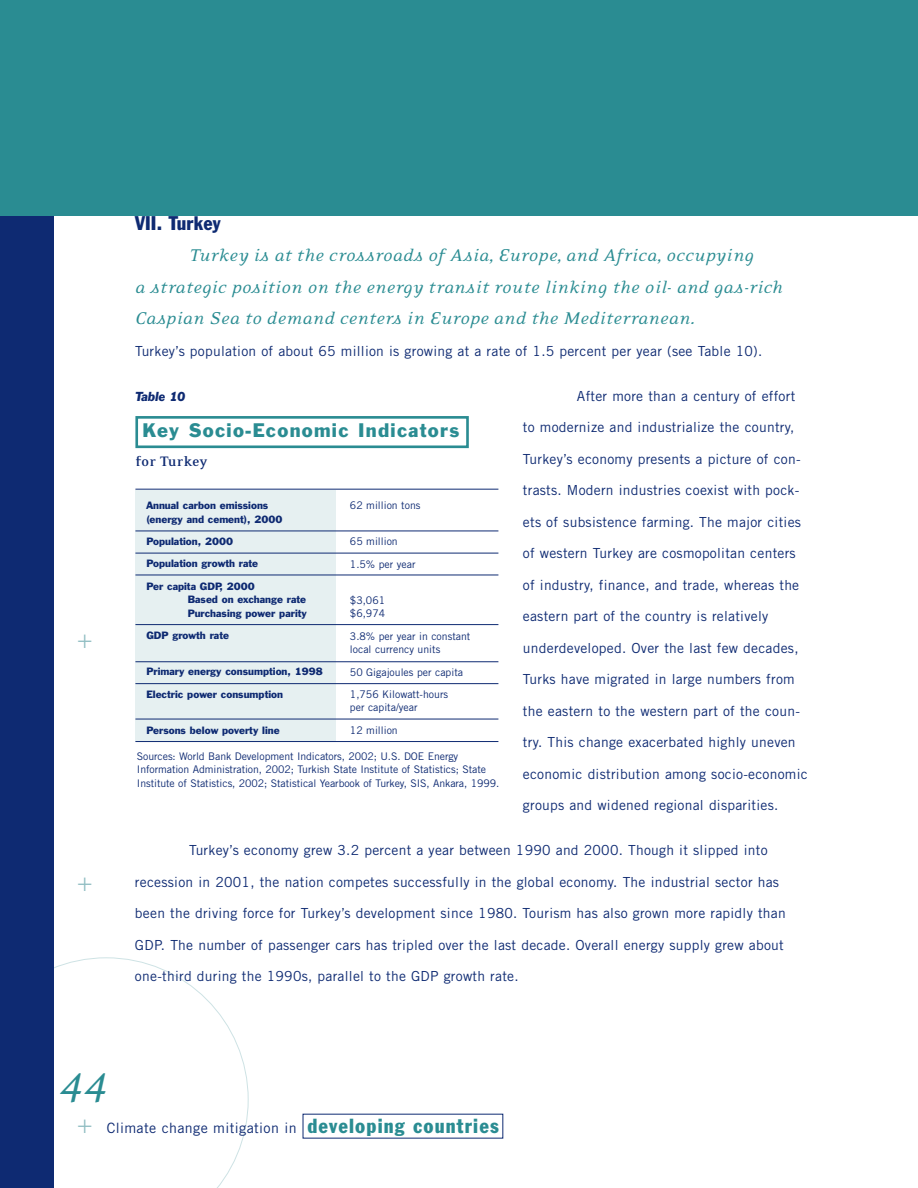
<style>
.page{position:relative;width:918px;height:1188px;background:#fff}
.page>*{position:absolute;margin:0;border:0;box-sizing:border-box;transform-origin:0 0}
.t1{font:italic 45px "Eidetic Serif";color:#2a8c92}
.t2{font:22.5px "Franklin Gothic IT Cby BT";color:#90bdc2}
.t3{font:italic 19.5px/31.5px "Eidetic Serif";letter-spacing:.015em;color:#2a8c92}
.t4{font:condensed 19.5px "Franklin Gothic BT";letter-spacing:.01em;color:#0e2a72}
.t5{font:18px "Franklin Gothic BT";letter-spacing:.07em;color:#2a8c92}
.t6{font:700 15.75px "Eidetic Serif";letter-spacing:-.025em;color:#0e2a72}
.t7{font:14.25px "Trade Gothic";letter-spacing:.025em;color:#0e2a72}
.t8{font:13.8px "Trade Gothic";letter-spacing:.02em;color:#0e2a72}
.t9{font:italic 12px "Franklin Gothic BT";color:#0e2a72}
.t10{font:10.5px/13.5px "Trade Gothic";letter-spacing:-.005em;color:#0e2a72}
.t11{font:9.75px/13.5px "Franklin Gothic BT";color:#0e2a72}
.s1{font-family:"Franklin Gothic BT";font-stretch:condensed;font-size:20.25px;color:#2a8c92}
</style>
<div class="page">
<svg style="left:54px;top:957px;width:195px;height:231px"></svg>
<div style="left:0;top:0;width:918px;height:216px;background:#2a8c92"></div>
<div style="left:0;top:216px;width:54px;height:972px;background:#0e2a72"></div>
<div style="left:135px;top:490px;width:201px;height:252px;background:#e6f0f1"></div>
<div style="left:135px;top:416px;width:334px;height:32px;border:3px solid #2a8c92"></div>
<hr style="left:135px;top:531px;width:363px;height:1px;background:#0e2a72">
<hr style="left:135px;top:489px;width:363px;height:1px;background:#0e2a72">
<hr style="left:135px;top:553px;width:363px;height:1px;background:#0e2a72">
<hr style="left:135px;top:575px;width:363px;height:1px;background:#0e2a72">
<hr style="left:135px;top:624px;width:363px;height:1px;background:#0e2a72">
<hr style="left:135px;top:661px;width:363px;height:1px;background:#0e2a72">
<hr style="left:135px;top:683px;width:363px;height:1px;background:#0e2a72">
<hr style="left:135px;top:719px;width:363px;height:1px;background:#0e2a72">
<hr style="left:135px;top:741px;width:363px;height:1px;background:#0e2a72">
<h2 class="t2" style="left:75px;top:632px;width:20px">+</h2>
<h2 class="t2" style="left:75px;top:875px;width:20px">+</h2>
<h3 class="t4" style="left:135px;top:216px;width:87px">VII. Turkey</h3>
<h3 class="t3" style="left:135px;top:242px;width:649px;text-indent:54px">Turkey is at the crossroads of Asia, Europe, and Africa, occupying<br>a strategic position on the energy transit route linking the oil- and gas-rich<br>Caspian Sea to demand centers in Europe and the Mediterranean.</h3>
<p class="t8" style="left:135px;top:346px;width:629px">Turkey’s population of about 65 million is growing at a rate of 1.5 percent per year (see Table 10).</p>
<p class="t8" style="left:577px;top:391px;width:220px">After more than a century of effort</p>
<p class="t8" style="left:523px;top:422px;width:273px">to modernize and industrialize the country,</p>
<p class="t8" style="left:523px;top:454px;width:279px">Turkey’s economy presents a picture of con-</p>
<p class="t8" style="left:523px;top:485px;width:278px">trasts. Modern industries coexist with pock-</p>
<p class="t8" style="left:523px;top:517px;width:280px">ets of subsistence farming. The major cities</p>
<p class="t8" style="left:523px;top:548px;width:274px">of western Turkey are cosmopolitan centers</p>
<p class="t8" style="left:523px;top:580px;width:278px">of industry, finance, and trade, whereas the</p>
<p class="t8" style="left:523px;top:611px;width:247px">eastern part of the country is relatively</p>
<p class="t8" style="left:523px;top:643px;width:277px">underdeveloped. Over the last few decades,</p>
<p class="t8" style="left:523px;top:674px;width:273px">Turks have migrated in large numbers from</p>
<p class="t8" style="left:523px;top:706px;width:279px">the eastern to the western part of the coun-</p>
<p class="t8" style="left:523px;top:737px;width:274px">try. This change exacerbated highly uneven</p>
<p class="t8" style="left:523px;top:769px;width:286px">economic distribution among socio-economic</p>
<p class="t8" style="left:523px;top:800px;width:257px">groups and widened regional disparities.</p>
<p class="t8" style="left:189px;top:845px;width:580px">Turkey’s economy grew 3.2 percent a year between 1990 and 2000. Though it slipped into</p>
<p class="t8" style="left:135px;top:877px;width:646px">recession in 2001, the nation competes successfully in the global economy. The industrial sector has</p>
<p class="t8" style="left:135px;top:908px;width:652px">been the driving force for Turkey’s development since 1980. Tourism has also grown more rapidly than</p>
<p class="t8" style="left:135px;top:940px;width:650px">GDP. The number of passenger cars has tripled over the last decade. Overall energy supply grew about</p>
<p class="t8" style="left:135px;top:971px;width:385px">one-third during the 1990s, parallel to the GDP growth rate.</p>
<p class="t9" style="left:135px;top:392px;width:51px">Table 10</p>
<h3 class="t5" style="left:143px;top:423px;width:318px">Key Socio-Economic Indicators</h3>
<p class="t6" style="left:135px;top:456px;width:74px">for Turkey</p>
<p class="t11" style="left:146px;top:499px;width:138px">Annual carbon emissions (energy and cement), 2000</p>
<p class="t11" style="left:146px;top:535px;width:88px">Population, 2000</p>
<p class="t11" style="left:146px;top:558px;width:113px">Population growth rate</p>
<p class="t11" style="left:188px;top:580px;width:121px;text-indent:-41px">Per capita GDP, 2000<br>Based on exchange rate<br>Purchasing power parity</p>
<p class="t11" style="left:146px;top:630px;width:84px">GDP growth rate</p>
<p class="t11" style="left:146px;top:666px;width:178px">Primary energy consumption, 1998</p>
<p class="t11" style="left:146px;top:688px;width:138px">Electric power consumption</p>
<p class="t11" style="left:146px;top:724px;width:135px">Persons below poverty line</p>
<p class="t10" style="left:350px;top:500px;width:72px">62 million tons</p>
<p class="t10" style="left:350px;top:531px;width:67px;line-height:22.5px">65 million<br>1.5% per year</p>
<p class="t10" style="left:350px;top:594px;width:37px">$3,061 $6,974</p>
<p class="t10" style="left:350px;top:630px;width:122px">3.8% per year in constant local currency units</p>
<p class="t10" style="left:350px;top:661px;width:115px;line-height:22.5px">50 Gigajoules per capita<br>1,756 Kilowatt-hours</p>
<p class="t10" style="left:350px;top:697px;width:69px;line-height:22.5px">per capita/year<br>12 million</p>
<p class="t10" style="left:137px;top:750px;width:364px">Sources: World Bank Development Indicators, 2002; U.S. DOE Energy<br>Information Administration, 2002; Turkish State Institute of Statistics; State<br>Institute of Statistics, 2002; Statistical Yearbook of Turkey, SIS, Ankara, 1999.</p>
<h1 class="t1" style="left:60px;top:1065px;width:50px">44</h1>
<h2 class="t2" style="left:75px;top:1117px;width:20px">+</h2>
<p class="t7" style="left:107px;top:1123px;width:394px">Climate change mitigation in <span class="s1">developing countries</span></p>
</div>
